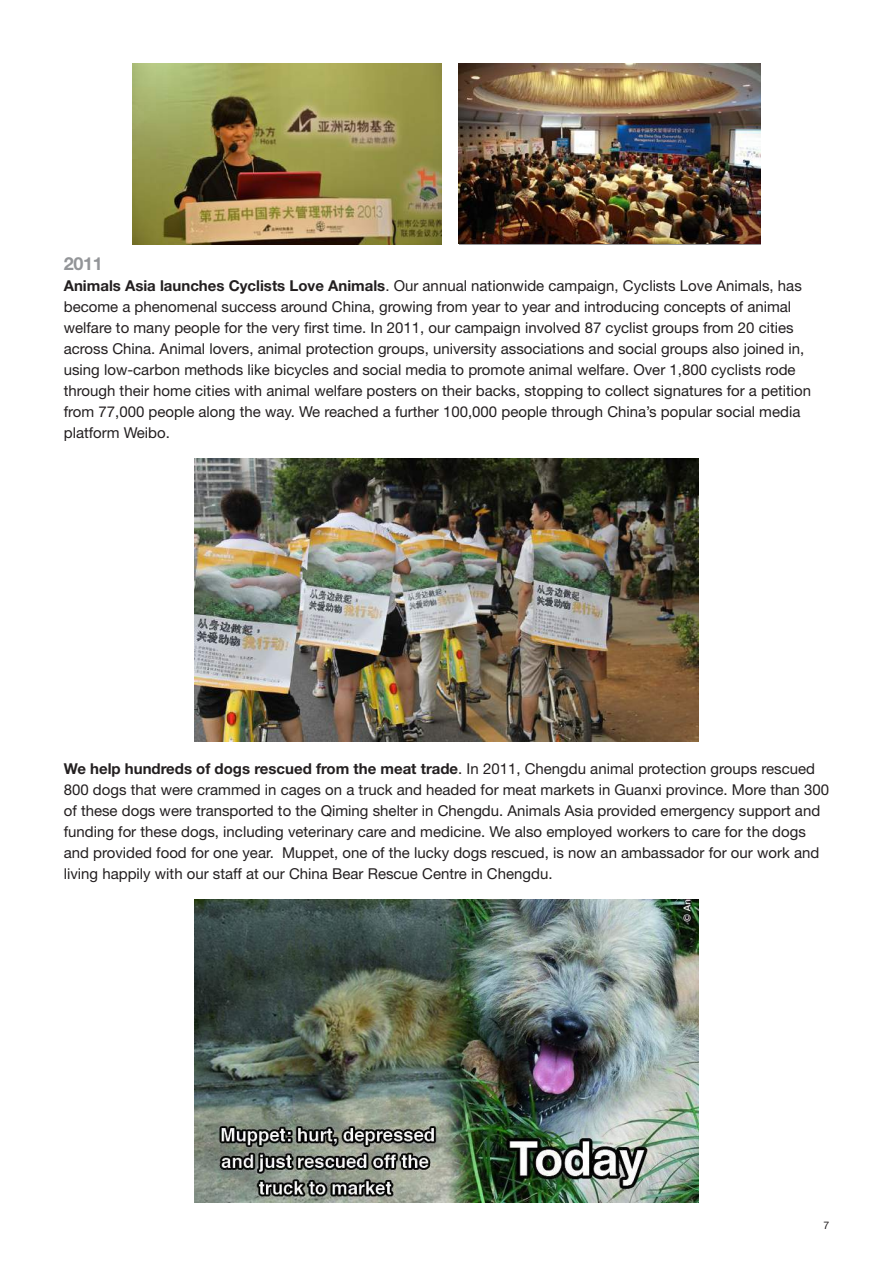
<style>
.page{position:relative;width:893px;height:1263px;background:#fff}
.page>*{position:absolute;margin:0;border:0;box-sizing:border-box;transform-origin:0 0}
.t1{font:700 18px "Helvetica Neue";color:#939598}
.t2{font:15px/21px "Helvetica Neue";color:#231f20}
.t3{font:10.5px "Helvetica Neue";color:#231f20}
.s1{font-weight:700}
</style>
<div class="page">
<img style="left:133px;top:64px;width:308px;height:180px">
<img style="left:459px;top:64px;width:301px;height:180px">
<img style="left:194px;top:459px;width:505px;height:282px">
<img style="left:194px;top:900px;width:505px;height:303px">
<p class="t1" style="left:64px;top:252px;width:40px">2011</p>
<p class="t2" style="left:64px;top:275px;width:749px"><span class="s1">Animals Asia launches Cyclists Love Animals</span>. Our annual nationwide campaign, Cyclists Love Animals, has become a phenomenal success around China, growing from year to year and introducing concepts of animal welfare to many people for the very first time. In 2011, our campaign involved 87 cyclist groups from 20 cities across China. Animal lovers, animal protection groups, university associations and social groups also joined in, using low-carbon methods like bicycles and social media to promote animal welfare. Over 1,800 cyclists rode through their home cities with animal welfare posters on their backs, stopping to collect signatures for a petition from 77,000 people along the way. We reached a further 100,000 people through China’s popular social media platform Weibo.</p>
<p class="t2" style="left:64px;top:758px;width:767px"><span class="s1">We help hundreds of dogs rescued from the meat trade</span>. In 2011, Chengdu animal protection groups rescued 800 dogs that were crammed in cages on a truck and headed for meat markets in Guanxi province. More than 300 of these dogs were transported to the Qiming shelter in Chengdu. Animals Asia provided emergency support and funding for these dogs, including veterinary care and medicine. We also employed workers to care for the dogs and provided food for one year. Muppet, one of the lucky dogs rescued, is now an ambassador for our work and living happily with our staff at our China Bear Rescue Centre in Chengdu.</p>
<p class="t3" style="left:823px;top:1219px;width:7px">7</p>
</div>
